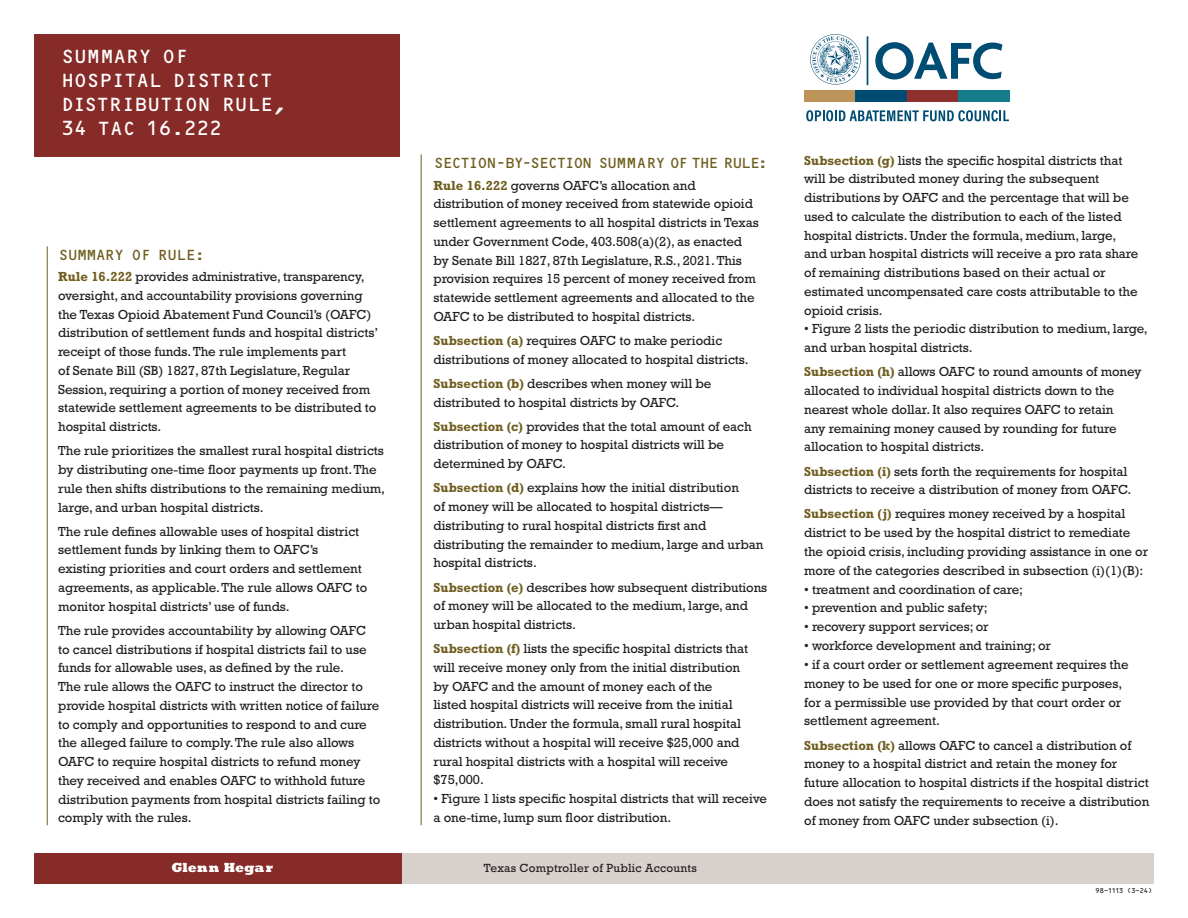
<style>
.page{position:relative;width:1188px;height:918px;background:#fff}
.page>*{position:absolute;margin:0;border:0;box-sizing:border-box;transform-origin:0 0}
.t1{font:19.5px/24px "OCRB Std";letter-spacing:-.07em;color:#fff}
.t2{font:15px "OCRB Std";letter-spacing:-.13em;color:#705e20}
.t3{font:15px "OCRB Std";letter-spacing:-.1em;color:#705e20}
.Paragraph_intro{font:13.35px/18.8px "Rockwell Std";letter-spacing:-.005em;color:#231f20}
.t4{font:800 13.35px "Rockwell Std";color:#fff}
.t5{font:12px "Rockwell Std";letter-spacing:.02em;color:#231f20}
.t6{font:6.75px "OCRB Std";letter-spacing:-.17em;color:#231f20}
.s1{font-weight:700;color:#705e20}
</style>
<div class="page">
<div style="left:34px;top:34px;width:366px;height:123px;background:#862b28"></div>
<hr style="left:47px;top:246px;width:1px;height:579px;background:#705e20">
<hr style="left:421px;top:154px;width:1px;height:671px;background:#705e20">
<hr style="left:867px;top:36px;width:1px;height:49px;background:#014c72">
<svg style="left:875px;top:42px;width:127px;height:38px"></svg>
<svg style="left:810px;top:34px;width:51px;height:51px"></svg>
<div style="left:805px;top:91px;width:51px;height:11px;background:#bd955b"></div>
<div style="left:856px;top:91px;width:51px;height:11px;background:#014c72"></div>
<div style="left:907px;top:91px;width:51px;height:11px;background:#90302d"></div>
<div style="left:958px;top:91px;width:51px;height:11px;background:#167c8d"></div>
<svg style="left:806px;top:110px;width:203px;height:11px"></svg>
<div style="left:250px;top:853px;width:904px;height:31px;background:#d8d1ce"></div>
<div style="left:34px;top:853px;width:368px;height:31px;background:#862b28"></div>
<h1 class="t1" style="left:61px;top:44px;width:228px">SUMMARY OF<br>HOSPITAL DISTRICT<br>DISTRIBUTION RULE,<br>34 TAC 16.222</h1>
<h2 class="t3" style="left:58px;top:247px;width:149px">SUMMARY OF RULE:</h2>
<p class="Paragraph_intro" style="left:58px;top:267px;width:322px"><span class="s1">Rule 16.222</span> provides administrative, transparency, oversight, and accountability provisions governing the Texas Opioid Abatement Fund Council’s (OAFC) distribution of settlement funds and hospital districts’ receipt of those funds. The rule implements part<br>of Senate Bill (SB) 1827, 87th Legislature, Regular Session, requiring a portion of money received from statewide settlement agreements to be distributed to hospital districts.</p>
<p class="Paragraph_intro" style="left:58px;top:441px;width:328px">The rule prioritizes the smallest rural hospital districts by distributing one-time floor payments up front. The rule then shifts distributions to the remaining medium, large, and urban hospital districts.</p>
<p class="Paragraph_intro" style="left:58px;top:522px;width:311px">The rule defines allowable uses of hospital district settlement funds by linking them to OAFC’s existing priorities and court orders and settlement agreements, as applicable. The rule allows OAFC to monitor hospital districts’ use of funds.</p>
<p class="Paragraph_intro" style="left:58px;top:621px;width:324px">The rule provides accountability by allowing OAFC to cancel distributions if hospital districts fail to use funds for allowable uses, as defined by the rule.<br>The rule allows the OAFC to instruct the director to provide hospital districts with written notice of failure to comply and opportunities to respond to and cure the alleged failure to comply. The rule also allows OAFC to require hospital districts to refund money they received and enables OAFC to withhold future distribution payments from hospital districts failing to comply with the rules.</p>
<h2 class="t2" style="left:434px;top:155px;width:336px">SECTION - BY-SECTION SUMMARY OF THE RULE:</h2>
<p class="Paragraph_intro" style="left:434px;top:176px;width:327px"><span class="s1">Rule 16.222</span> governs OAFC’s allocation and distribution of money received from statewide opioid settlement agreements to all hospital districts in Texas under Government Code, 403.508(a)(2), as enacted by Senate Bill 1827, 87th Legislature, R.S., 2021. This provision requires 15 percent of money received from statewide settlement agreements and allocated to the OAFC to be distributed to hospital districts.</p>
<p class="Paragraph_intro" style="left:434px;top:331px;width:317px"><span class="s1">Subsection (a)</span> requires OAFC to make periodic distributions of money allocated to hospital districts.</p>
<p class="Paragraph_intro" style="left:434px;top:374px;width:280px"><span class="s1">Subsection (b)</span> describes when money will be distributed to hospital districts by OAFC.</p>
<p class="Paragraph_intro" style="left:434px;top:417px;width:320px"><span class="s1">Subsection (c)</span> provides that the total amount of each distribution of money to hospital districts will be determined by OAFC.</p>
<p class="Paragraph_intro" style="left:434px;top:478px;width:332px"><span class="s1">Subsection (d)</span> explains how the initial distribution<br>of money will be allocated to hospital districts— distributing to rural hospital districts first and distributing the remainder to medium, large and urban hospital districts.</p>
<p class="Paragraph_intro" style="left:434px;top:578px;width:335px"><span class="s1">Subsection (e)</span> describes how subsequent distributions of money will be allocated to the medium, large, and urban hospital districts.</p>
<p class="Paragraph_intro" style="left:434px;top:639px;width:316px"><span class="s1">Subsection (f)</span> lists the specific hospital districts that will receive money only from the initial distribution by OAFC and the amount of money each of the listed hospital districts will receive from the initial distribution. Under the formula, small rural hospital districts without a hospital will receive $25,000 and rural hospital districts with a hospital will receive $75,000.</p>
<p class="Paragraph_intro" style="left:434px;top:789px;width:335px">• Figure 1 lists specific hospital districts that will receive a one-time, lump sum floor distribution.</p>
<p class="t4" style="left:172px;top:859px;width:103px">Glenn Hegar</p>
<p class="t5" style="left:484px;top:861px;width:214px">Texas Comptroller of Public Accounts</p>
<p class="Paragraph_intro" style="left:804px;top:151px;width:336px"><span class="s1">Subsection (g)</span> lists the specific hospital districts that will be distributed money during the subsequent distributions by OAFC and the percentage that will be used to calculate the distribution to each of the listed hospital districts. Under the formula, medium, large, and urban hospital districts will receive a pro rata share of remaining distributions based on their actual or estimated uncompensated care costs attributable to the opioid crisis.</p>
<p class="Paragraph_intro" style="left:804px;top:319px;width:345px">• Figure 2 lists the periodic distribution to medium, large, and urban hospital districts.</p>
<p class="Paragraph_intro" style="left:804px;top:362px;width:339px"><span class="s1">Subsection (h)</span> allows OAFC to round amounts of money allocated to individual hospital districts down to the nearest whole dollar. It also requires OAFC to retain<br>any remaining money caused by rounding for future allocation to hospital districts.</p>
<p class="Paragraph_intro" style="left:804px;top:462px;width:329px"><span class="s1">Subsection (i)</span> sets forth the requirements for hospital districts to receive a distribution of money from OAFC.</p>
<p class="Paragraph_intro" style="left:804px;top:504px;width:346px"><span class="s1">Subsection (j)</span> requires money received by a hospital district to be used by the hospital district to remediate the opioid crisis, including providing assistance in one or more of the categories described in subsection (i)(1)(B):</p>
<p class="Paragraph_intro" style="left:804px;top:580px;width:220px">• treatment and coordination of care;</p>
<p class="Paragraph_intro" style="left:804px;top:598px;width:185px">• prevention and public safety;</p>
<p class="Paragraph_intro" style="left:804px;top:617px;width:186px">• recovery support services; or</p>
<p class="Paragraph_intro" style="left:804px;top:636px;width:249px">• workforce development and training; or</p>
<p class="Paragraph_intro" style="left:804px;top:655px;width:326px">• if a court order or settlement agreement requires the money to be used for one or more specific purposes, for a permissible use provided by that court order or settlement agreement.</p>
<p class="Paragraph_intro" style="left:804px;top:736px;width:347px"><span class="s1">Subsection (k)</span> allows OAFC to cancel a distribution of money to a hospital district and retain the money for future allocation to hospital districts if the hospital district does not satisfy the requirements to receive a distribution of money from OAFC under subsection (i).</p>
<p class="t6" style="left:1095px;top:887px;width:59px">98-1113 (3-24)</p>
</div>
